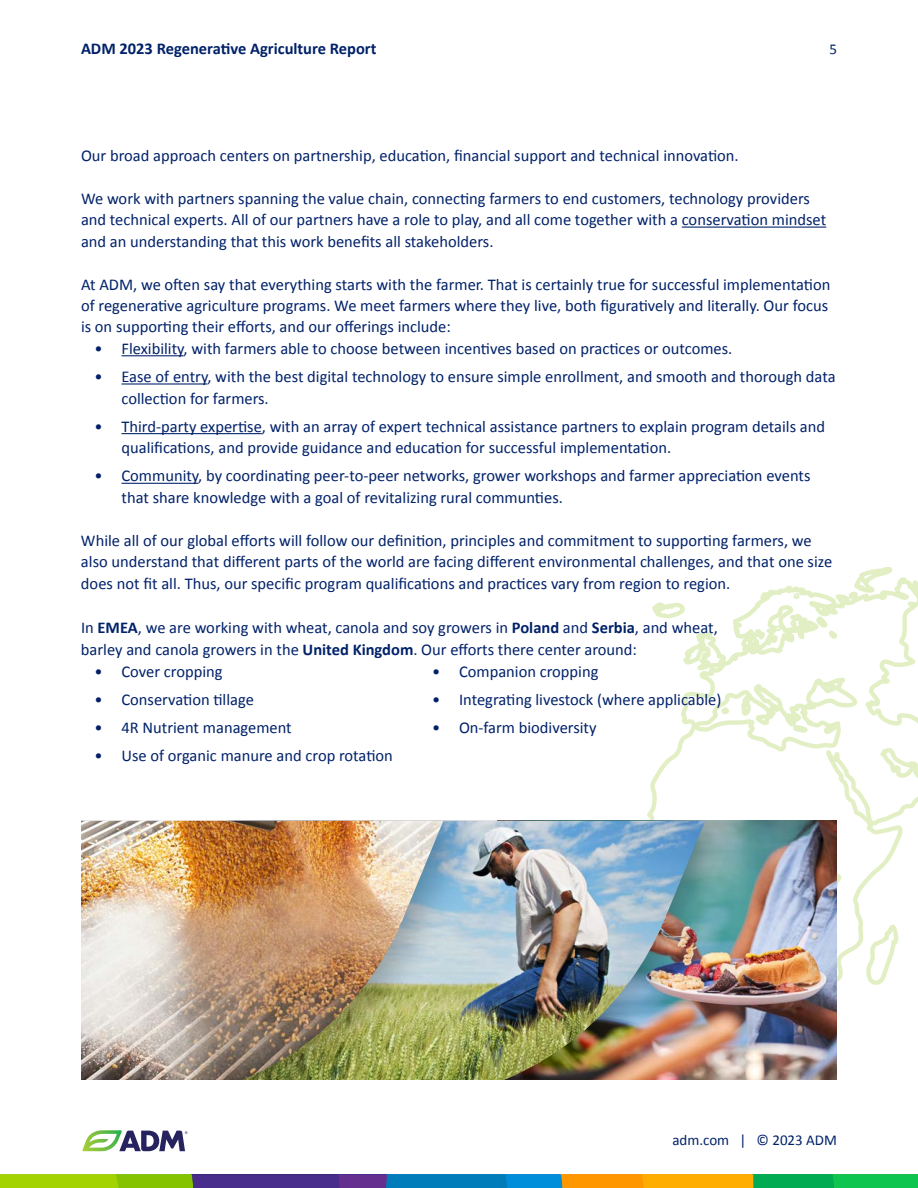
<style>
.page{position:relative;width:918px;height:1188px;background:#fff}
.page>*{position:absolute;margin:0;border:0;box-sizing:border-box;transform-origin:0 0}
.t1{font:16.5px/21.5px "Calibri";color:#012169}
.t2{font:700 16.5px "Calibri";color:#012169}
.t3{font:15px "Calibri";color:#012169}
.s1{font-weight:700}
</style>
<div class="page">
<svg style="left:82px;top:1130px;width:106px;height:21px"></svg>
<svg style="left:0;top:1174px;width:918px;height:14px;background:#669052"></svg>
<hr style="left:682px;top:227px;width:144px;height:1px;background:#012169">
<hr style="left:122px;top:355px;width:62px;height:1px;background:#012169">
<hr style="left:122px;top:383px;width:85px;height:2px;background:#012169">
<hr style="left:122px;top:433px;width:140px;height:1px;background:#012169">
<hr style="left:122px;top:483px;width:76px;height:1px;background:#012169">
<svg style="left:646px;top:567px;width:272px;height:418px"></svg>
<img style="left:776px;top:821px;width:61px;height:259px">
<img style="left:705px;top:821px;width:71px;height:259px">
<img style="left:514px;top:821px;width:191px;height:259px">
<img style="left:443px;top:821px;width:71px;height:259px">
<img style="left:81px;top:821px;width:362px;height:259px">
<p class="t2" style="left:81px;top:38px;width:297px">ADM 2023 Regenerative Agriculture Report</p>
<p class="t3" style="left:829px;top:40px;width:9px">5</p>
<p class="t1" style="left:81px;top:144px;width:659px">Our broad approach centers on partnership, education, financial support and technical innovation.</p>
<p class="t1" style="left:81px;top:187px;width:747px">We work with partners spanning the value chain, connecting farmers to end customers, technology providers and technical experts. All of our partners have a role to play, and all come together with a conservation mindset and an understanding that this work benefits all stakeholders.</p>
<p class="t1" style="left:81px;top:273px;width:751px">At ADM, we often say that everything starts with the farmer. That is certainly true for successful implementation of regenerative agriculture programs. We meet farmers where they live, both figuratively and literally. Our focus is on supporting their efforts, and our offerings include:</p>
<p class="t1" style="left:94px;top:337px;width:639px">• Flexibility, with farmers able to choose between incentives based on practices or outcomes.</p>
<p class="t1" style="left:122px;top:365px;width:716px;text-indent:-27px">• Ease of entry, with the best digital technology to ensure simple enrollment, and smooth and thorough data collection for farmers.</p>
<p class="t1" style="left:122px;top:415px;width:705px;text-indent:-27px">• Third-party expertise, with an array of expert technical assistance partners to explain program details and qualifications, and provide guidance and education for successful implementation.</p>
<p class="t1" style="left:122px;top:464px;width:691px;text-indent:-27px">• Community, by coordinating peer-to-peer networks, grower workshops and farmer appreciation events that share knowledge with a goal of revitalizing rural communties.</p>
<p class="t1" style="left:81px;top:529px;width:753px">While all of our global efforts will follow our definition, principles and commitment to supporting farmers, we also understand that different parts of the world are facing different environmental challenges, and that one size does not fit all. Thus, our specific program qualifications and practices vary from region to region.</p>
<p class="t1" style="left:81px;top:616px;width:638px">In <span class="s1">EMEA</span>, we are working with wheat, canola and soy growers in <span class="s1">Poland</span> and <span class="s1">Serbia</span>, and wheat, barley and canola growers in the <span class="s1">United Kingdom</span>. Our efforts there center around:</p>
<p class="t1" style="left:432px;top:660px;width:168px">• Companion cropping</p>
<p class="t1" style="left:432px;top:688px;width:291px">• Integrating livestock (where applicable)</p>
<p class="t1" style="left:432px;top:716px;width:166px">• On-farm biodiversity</p>
<p class="t1" style="left:94px;top:660px;width:130px">• Cover cropping</p>
<p class="t1" style="left:94px;top:688px;width:161px">• Conservation tillage</p>
<p class="t1" style="left:94px;top:716px;width:199px">• 4R Nutrient management</p>
<p class="t1" style="left:94px;top:744px;width:300px">• Use of organic manure and crop rotation</p>
<p class="t3" style="left:672px;top:1131px;width:166px">adm.com | © 2023 ADM</p>
</div>
